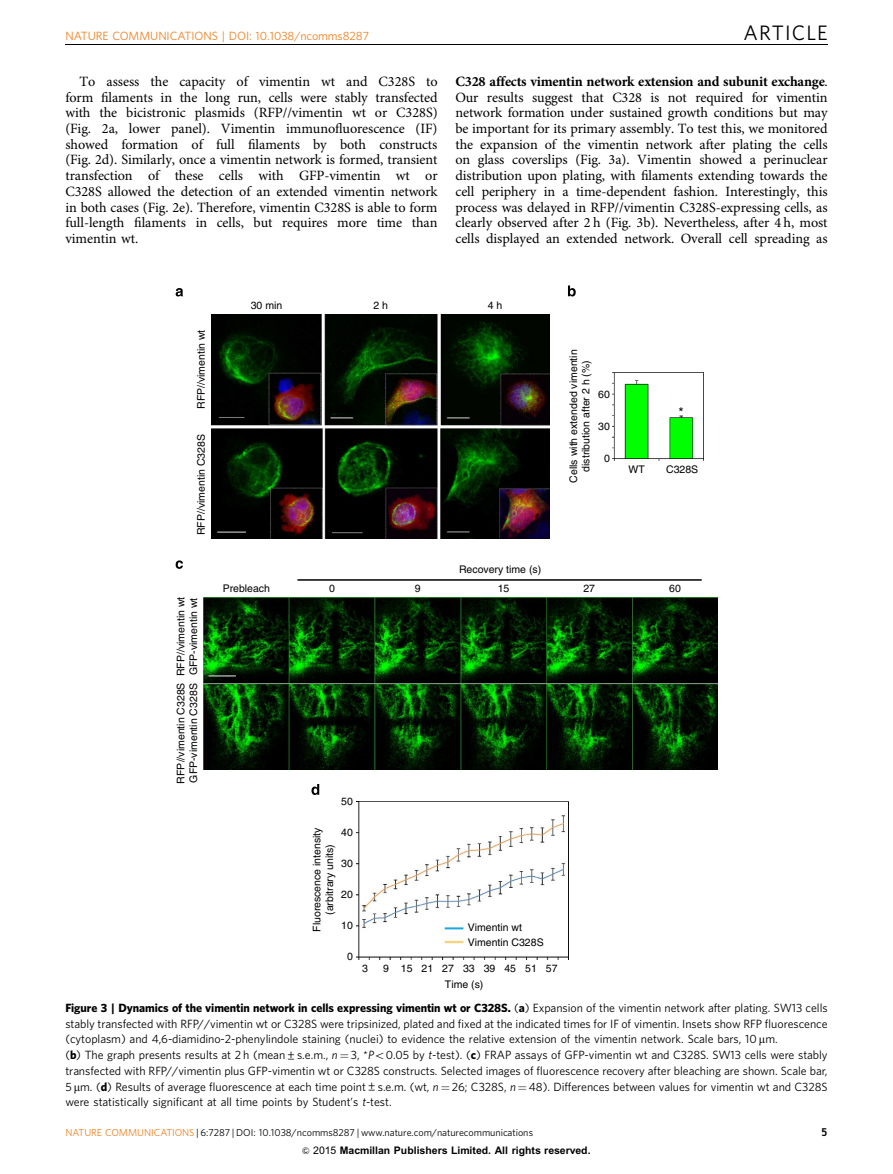
<style>
.page{position:relative;width:893px;height:1174px;background:#fff}
.page>*{position:absolute;margin:0;border:0;box-sizing:border-box;transform-origin:0 0}
.t1{font:20.85px "Adv O Tea 1 a 7398";letter-spacing:.055em;color:#000}
.t2{font:14.25px/15.8px "Adv OT1 ef 757 c 0";color:#000;text-align:justify}
.t3{font:14.25px "Adv O Tb 65 e 897 d.B";letter-spacing:-.01em;color:#000}
.t4{font:13.5px "Helvetica";color:#000}
.t5{font:12px/15.8px "Adv O Tea 1 a 7398";color:#000}
.t6{font:12px "Adv O Tcb 88 df 00";color:#000}
.t7{font:12px "Adv O Tea 1 a 7398";color:#f1801f}
.t8{font:10.8px "Adv T Tda 6 f 6 cb 8.B";color:#000}
.t9{font:10.5px/12.6px "Helvetica";color:#000}
.t10{font:10.5px "Adv PAD35";color:#000}
.t11{font:10.05px "Adv O Tea 1 a 7398";color:#000}
.s1{font-family:"Adv OT1 ef 757 c 0"}
.s2{font-family:"Adv O Tea 1 a 7398"}
.s3{font-family:"Adv Pi 1"}
.s4{font-family:"Adv O Tcb 88 df 00"}
.s5{font-family:"Adv OT9 bd 21 c 25.I"}
.s6{font-family:"Adv P4 C4 E74"}
.s7{font-family:"Adv Els ent 4"}
.s8{color:#f1801f}
.s9{font-family:"Adv TA42"}
.s10{font-family:"Adv PAD33"}
</style>
<div class="page">
<img style="left:211px;top:314px;width:339px;height:224px">
<img style="left:613px;top:372px;width:90px;height:89px">
<img style="left:204px;top:598px;width:513px;height:171px">
<img style="left:357px;top:801px;width:211px;height:158px">
<hr style="left:297px;top:579px;width:405px;height:1px;background:#000">
<svg style="left:176px;top:288px;width:7px;height:8px"></svg>
<svg style="left:568px;top:285px;width:8px;height:11px"></svg>
<svg style="left:176px;top:560px;width:7px;height:9px"></svg>
<svg style="left:311px;top:784px;width:8px;height:11px"></svg>
<hr style="left:65px;top:44px;width:763px;height:1px;background:#000">
<p class="t7" style="left:65px;top:32px;width:305px">NATURE COMMUNICATIONS | DOI: 10.1038/ncomms8287</p>
<h1 class="t1" style="left:744px;top:25px;width:85px">ARTICLE</h1>
<p class="t2" style="left:65px;top:75px;width:374px;text-indent:14px">To assess the capacity of vimentin wt and C328S to form filaments in the long run, cells were stably transfected with the bicistronic plasmids (RFP//vimentin wt or C328S) (Fig. 2a, lower panel). Vimentin immunofluorescence (IF) showed formation of full filaments by both constructs (Fig. 2d). Similarly, once a vimentin network is formed, transient transfection of these cells with GFP-vimentin wt or C328S allowed the detection of an extended vimentin network in both cases (Fig. 2e). Therefore, vimentin C328S is able to form full-length filaments in cells, but requires more time than vimentin wt.</p>
<p class="t3" style="left:455px;top:76px;width:374px">C328 affects vimentin network extension and subunit exchange<span class="s1">.</span></p>
<p class="t2" style="left:455px;top:91px;width:374px">Our results suggest that C328 is not required for vimentin network formation under sustained growth conditions but may be important for its primary assembly. To test this, we monitored the expansion of the vimentin network after plating the cells on glass coverslips (Fig. 3a). Vimentin showed a perinuclear distribution upon plating, with filaments extending towards the cell periphery in a time-dependent fashion. Interestingly, this process was delayed in RFP//vimentin C328S-expressing cells, as clearly observed after 2 h (Fig. 3b). Nevertheless, after 4 h, most cells displayed an extended network. Overall cell spreading as</p>
<p class="t9" style="left:196px;top:409px;width:81px;rotate:-90deg">RFP//vimentin wt</p>
<p class="t9" style="left:196px;top:535px;width:102px;rotate:-90deg">RFP//vimentin C328S</p>
<p class="t9" style="left:251px;top:300px;width:33px">30 min</p>
<p class="t9" style="left:176px;top:676px;width:81px;rotate:-90deg">RFP//vimentin wt<br>GFP-vimentin wt</p>
<p class="t9" style="left:176px;top:783px;width:102px;rotate:-90deg">RFP//vimentin C328S<br>GFP-vimentin C328S</p>
<p class="t9" style="left:223px;top:583px;width:49px">Prebleach</p>
<p class="t9" style="left:329px;top:583px;width:7px">0</p>
<p class="t9" style="left:373px;top:300px;width:16px">2 h</p>
<p class="t9" style="left:488px;top:300px;width:16px">4 h</p>
<p class="t9" style="left:568px;top:482px;width:135px;text-align:center;rotate:-90deg">Cells with extended vimentin distribution after 2 h (%)</p>
<p class="t9" style="left:598px;top:389px;width:13px">60</p>
<p class="t9" style="left:598px;top:421px;width:13px">30</p>
<p class="t9" style="left:604px;top:453px;width:7px">0</p>
<p class="t4" style="left:679px;top:407px;width:7px">*</p>
<p class="t9" style="left:629px;top:464px;width:18px">WT</p>
<p class="t9" style="left:666px;top:464px;width:34px">C328S</p>
<p class="t9" style="left:459px;top:564px;width:84px">Recovery time (s)</p>
<p class="t9" style="left:415px;top:583px;width:7px">9</p>
<p class="t9" style="left:498px;top:583px;width:13px">15</p>
<p class="t9" style="left:583px;top:583px;width:13px">27</p>
<p class="t9" style="left:669px;top:583px;width:13px">60</p>
<p class="t9" style="left:341px;top:796px;width:13px">50</p>
<p class="t9" style="left:341px;top:827px;width:13px">40</p>
<p class="t9" style="left:341px;top:858px;width:13px">30</p>
<p class="t9" style="left:341px;top:889px;width:13px">20</p>
<p class="t9" style="left:312px;top:931px;width:106px;text-align:center;rotate:-90deg">Fluorescence intensity (arbitrary units)</p>
<p class="t9" style="left:341px;top:920px;width:13px">10</p>
<p class="t9" style="left:347px;top:951px;width:7px">0</p>
<p class="t9" style="left:468px;top:921px;width:77px;line-height:14.7px">Vimentin wt<br>Vimentin C328S</p>
<p class="t9" style="left:362px;top:963px;width:7px">3</p>
<p class="t9" style="left:445px;top:961px;width:114px;line-height:16.2px;text-indent:-62px">9 15 21 27 33 39 45 51 57<br>Time (s)</p>
<p class="t6" style="left:65px;top:1003px;width:764px">Figure 3 | Dynamics of the vimentin network in cells expressing vimentin wt or C328S. <span class="s2">(</span>a<span class="s2">) Expansion of the vimentin network after plating. SW13 cells</span></p>
<p class="t5" style="left:65px;top:1016px;width:764px">stably transfected with RFP//vimentin wt or C328S were tripsinized, plated and fixed at the indicated times for IF of vimentin. Insets show RFP fluorescence (cytoplasm) and 4,6-diamidino-2-phenylindole staining (nuclei) to evidence the relative extension of the vimentin network. Scale bars, 10 <span class="s3">m</span>m.<br>(<span class="s4">b</span>) The graph presents results at 2 h (mean s.e.m., <span class="s5">n</span> <span class="s6">¼</span> 3, *<span class="s5">P</span><span class="s7">o</span>0.05 by <span class="s5">t</span>-test). (<span class="s4">c</span>) FRAP assays of GFP-vimentin wt and C328S. SW13 cells were stably transfected with RFP//vimentin plus GFP-vimentin wt or C328S constructs. Selected images of fluorescence recovery after bleaching are shown. Scale bar, 5 <span class="s3">m</span>m. (<span class="s4">d</span>) Results of average fluorescence at each time point s.e.m. (wt, <span class="s5">n</span> <span class="s6">¼</span> 26; C328S, <span class="s5">n</span> <span class="s6">¼</span> 48). Differences between values for vimentin wt and C328S were statistically significant at all time points by Student’s <span class="s5">t</span>-test.</p>
<p class="t11" style="left:65px;top:1128px;width:469px"><span class="s8">NATURE COMMUNICATIONS</span> | 6:7287 | DOI: 10.1038/ncomms8287 | www.nature.com/naturecommunications</p>
<p class="t8" style="left:821px;top:1128px;width:8px">5</p>
<p class="t10" style="left:302px;top:1146px;width:290px"><span class="s9">&amp;</span> <span class="s10">2015</span> Macmillan Publishers Limited. All rights reserved.</p>
</div>
